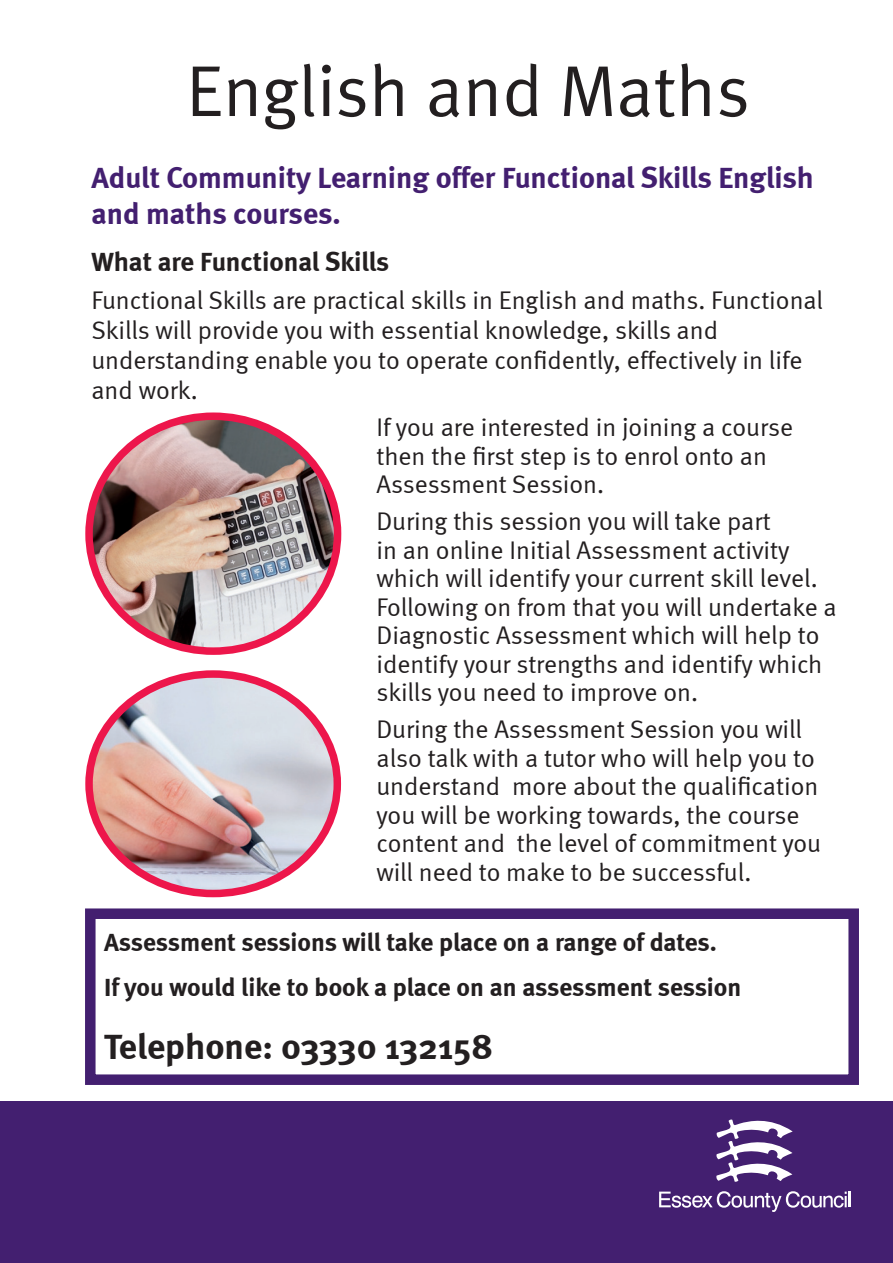
<style>
.page{position:relative;width:893px;height:1263px;background:#fff}
.page>*{position:absolute;margin:0;border:0;box-sizing:border-box;transform-origin:0 0}
.t1{font:72px "Meta Normal";color:#231f20}
.meta_bold_14pt{font:700 36px "Meta";color:#231f20}
.t2{font:700 30px/36px "Meta";color:#431f70}
.t3{font:700 27px "Meta";letter-spacing:-.005em;color:#231f20}
.meta_bold_14pt-2{font:25.5px/28.5px "Meta Normal";color:#231f20}
.meta_bold_14pt-3{font:700 25.5px "Meta";letter-spacing:-.005em;color:#231f20}
</style>
<div class="page">
<div style="left:0;top:1101px;width:893px;height:162px;background:#431f70"></div>
<svg style="left:659px;top:1191px;width:191px;height:21px"></svg>
<svg style="left:716px;top:1119px;width:76px;height:63px"></svg>
<img style="left:89px;top:675px;width:248px;height:218px">
<div style="left:85px;top:670px;width:256px;height:227px;border:8px solid #ed164b;border-radius:50%"></div>
<img style="left:89px;top:418px;width:249px;height:233px">
<div style="left:85px;top:412px;width:256px;height:243px;border:8px solid #ed164b;border-radius:50%"></div>
<div style="left:85px;top:908px;width:774px;height:177px;border:10px solid #431f70"></div>
<p class="t1" style="left:186px;top:49px;width:565px">English and Maths</p>
<p class="t2" style="left:91px;top:159px;width:724px">Adult Community Learning offer Functional Skills English and maths courses.</p>
<p class="t3" style="left:91px;top:245px;width:299px">What are Functional Skills</p>
<p class="meta_bold_14pt-2" style="left:91px;top:285px;width:733px;line-height:30px">Functional Skills are practical skills in English and maths. Functional Skills will provide you with essential knowledge, skills and understanding enable you to operate confidently, effectively in life and work.</p>
<p class="meta_bold_14pt-2" style="left:376px;top:413px;width:418px">If you are interested in joining a course then the first step is to enrol onto an<br>Assessment Session.</p>
<p class="meta_bold_14pt-2" style="left:376px;top:507px;width:462px">During this session you will take part<br>in an online Initial Assessment activity which will identify your current skill level.<br>Following on from that you will undertake a Diagnostic Assessment which will help to identify your strengths and identify which skills you need to improve on.</p>
<p class="meta_bold_14pt-2" style="left:376px;top:715px;width:446px">During the Assessment Session you will also talk with a tutor who will help you to understand more about the qualification you will be working towards, the course content and the level of commitment you will need to make to be successful.</p>
<p class="meta_bold_14pt-3" style="left:104px;top:927px;width:614px">Assessment sessions will take place on a range of dates.</p>
<p class="meta_bold_14pt-3" style="left:104px;top:972px;width:639px">If you would like to book a place on an assessment session</p>
<p class="meta_bold_14pt" style="left:104px;top:1025px;width:390px">Telephone: 03330 132158</p>
</div>
